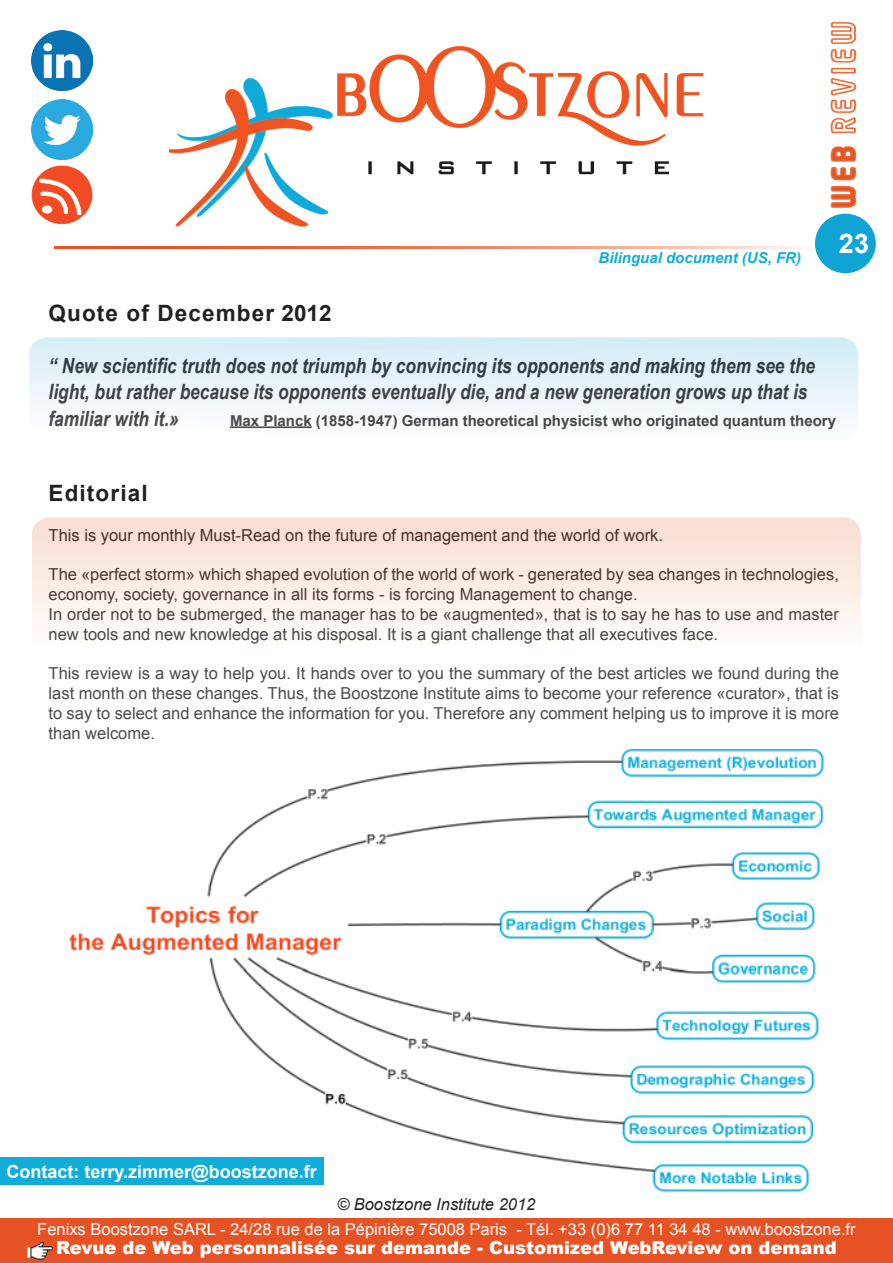
<style>
.page{position:relative;width:893px;height:1263px;background:#fff}
.page>*{position:absolute;margin:0;border:0;box-sizing:border-box;transform-origin:0 0}
.t1{font:700 27px "Arial";color:#fff}
.t2{font:700 22.5px "Arial";letter-spacing:.05em;color:#231f20}
.t3{font:italic 700 21px/26.1px "Arial Narrow";color:#231f20}
.t4{font:900 18px "Arial";color:#fff}
.t5{font:700 18px "Arial";color:#fff}
.t6{font:16.5px/19.8px "Arial";color:#231f20}
.t7{font:16.5px "Arial";color:#fff}
.t8{font:italic 16.5px "Arial";color:#231f20}
.t9{font:700 15px "Arial";color:#231f20}
.t10{font:italic 700 15px "Arial";color:#10add9}
</style>
<div class="page">
<img style="left:68px;top:748px;width:756px;height:444px">
<img style="left:821px;top:21px;width:45px;height:204px">
<div style="left:815px;top:214px;width:61px;height:59px;background:#0fa4d4;border-radius:50%"></div>
<hr style="left:54px;top:246px;width:761px;height:3px;background:#e85224">
<div style="left:0;top:1218px;width:893px;height:45px;background:#e75224"></div>
<div style="left:32px;top:517px;width:829px;height:231px;background:linear-gradient(to bottom,#fae2d8,#fff);border-radius:18px"></div>
<img style="left:28px;top:1242px;width:25px;height:18px">
<div style="left:0;top:1157px;width:323px;height:28px;background:#10add9"></div>
<img style="left:337px;top:46px;width:367px;height:129px">
<img style="left:170px;top:78px;width:163px;height:149px">
<img style="left:32px;top:31px;width:61px;height:59px">
<img style="left:32px;top:99px;width:61px;height:60px">
<div style="left:29px;top:337px;width:829px;height:103px;background:linear-gradient(to bottom,#d5ecf6,#fefcfd);border-radius:18px"></div>
<img style="left:32px;top:165px;width:61px;height:60px">
<p class="t10" style="left:599px;top:248px;width:204px">Bilingual document (US, FR)</p>
<h1 class="t1" style="left:839px;top:226px;width:32px">23</h1>
<h2 class="t2" style="left:49px;top:298px;width:284px">Quote of December 2012</h2>
<p class="t3" style="left:49px;top:352px;width:768px">“ New scientific truth does not triumph by convincing its opponents and making them see the light, but rather because its opponents eventually die, and a new generation grows up that is familiar with it.»</p>
<p class="t9" style="left:230px;top:410px;width:608px">Max Planck (1858-1947) German theoretical physicist who originated quantum theory</p>
<h2 class="t2" style="left:49px;top:478px;width:101px">Editorial</h2>
<p class="t6" style="left:49px;top:525px;width:616px">This is your monthly Must-Read on the future of management and the world of work.</p>
<p class="t6" style="left:49px;top:565px;width:792px">The «perfect storm» which shaped evolution of the world of work - generated by sea changes in technologies, economy, society, governance in all its forms - is forcing Management to change.<br>In order not to be submerged, the manager has to be «augmented», that is to say he has to use and master new tools and new knowledge at his disposal. It is a giant challenge that all executives face.</p>
<p class="t6" style="left:49px;top:664px;width:792px;text-align:justify">This review is a way to help you. It hands over to you the summary of the best articles we found during the last month on these changes. Thus, the Boostzone Institute aims to become your reference «curator», that is to say to select and enhance the information for you. Therefore any comment helping us to improve it is more than welcome.</p>
<p class="t5" style="left:6px;top:1159px;width:312px">Contact: terry.zimmer@boostzone.fr</p>
<p class="t8" style="left:337px;top:1194px;width:200px">© Boostzone Institute 2012</p>
<p class="t7" style="left:37px;top:1218px;width:820px">Fenixs Boostzone SARL - 24/28 rue de la Pépinière 75008 Paris - Tél. +33 (0)6 77 11 34 48 - www.boostzone.fr</p>
<p class="t4" style="left:56px;top:1234px;width:782px">Revue de Web personnalisée sur demande - Customized WebReview on demand</p>
</div>
